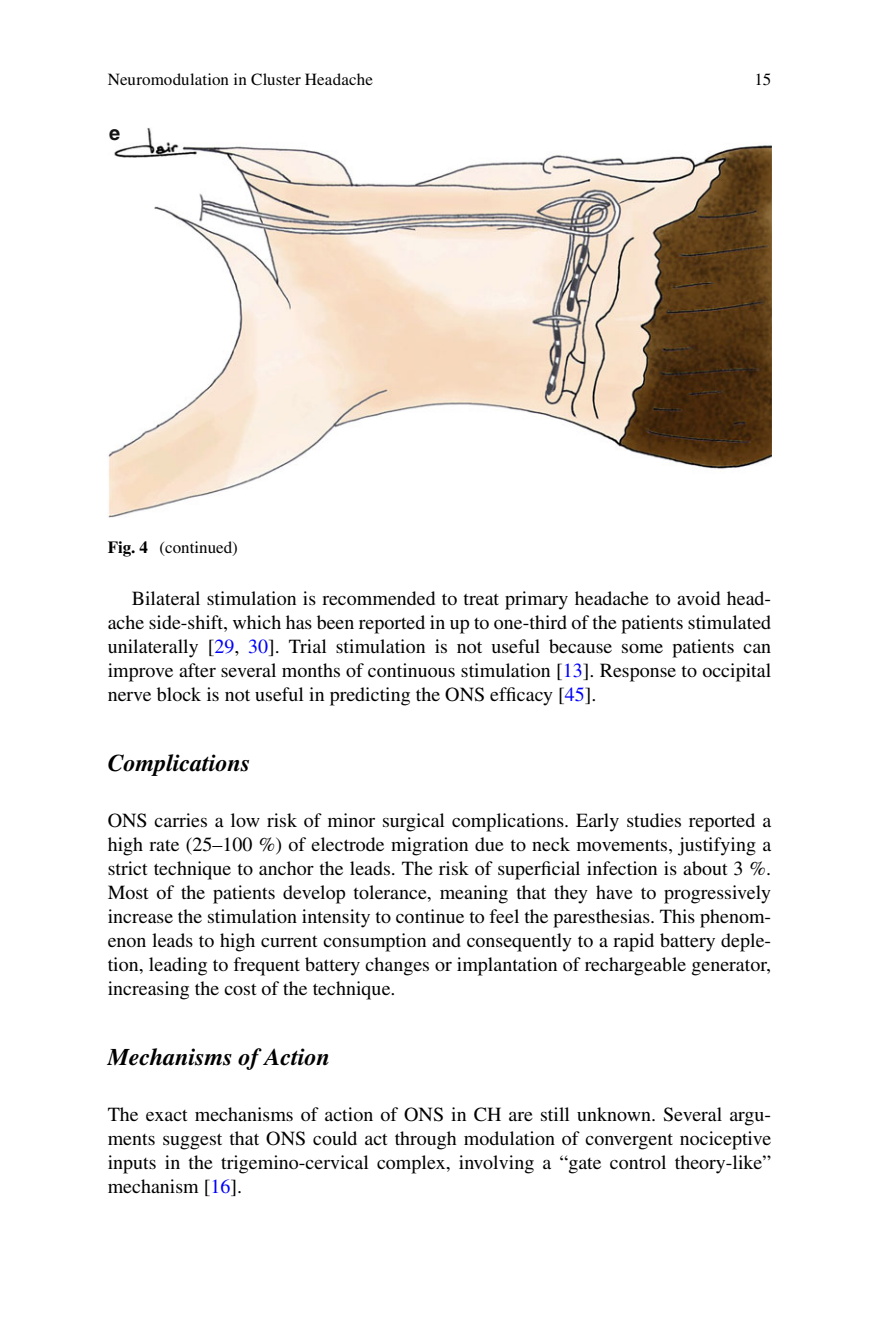
<style>
.page{position:relative;width:879px;height:1333px;background:#fff}
.page>*{position:absolute;margin:0;border:0;box-sizing:border-box;transform-origin:0 0}
.t1{font:italic 700 24px "Tsfwyd Ycmmwt Times";color:#000}
.t2{font:20px/24px "Jhnxkq Gfmchw Times";color:#000;text-align:justify}
.t3{font:700 20px "Mpjncd Kbmmnj Helvetica";color:#131413}
.t4{font:17px "Jhnxkq Gfmchw Times";color:#000}
.s1{font-family:"Vxhdtg Dstlrb Times";font-weight:700}
.s2{color:#0000fa}
</style>
<div class="page">
<img style="left:108px;top:128px;width:663px;height:389px">
<p class="t4" style="left:108px;top:73px;width:267px">Neuromodulation in Cluster Headache</p>
<p class="t3" style="left:109px;top:125px;width:13px">e</p>
<p class="t4" style="left:108px;top:541px;width:132px"><span class="s1">Fig. 4</span> (continued)</p>
<p class="t4" style="left:754px;top:73px;width:18px">15</p>
<p class="t2" style="left:108px;top:588px;width:665px;text-indent:24px">Bilateral stimulation is recommended to treat primary headache to avoid head&shy;ache side-shift, which has been reported in up to one-third of the patients stimulated unilaterally [ <span class="s2">29</span> , <span class="s2">30</span> ]. Trial stimulation is not useful because some patients can improve after several months of continuous stimulation [ <span class="s2">13</span> ]. Response to occipital nerve block is not useful in predicting the ONS efficacy [ <span class="s2">45</span> ].</p>
<p class="t1" style="left:108px;top:754px;width:144px">Complications</p>
<p class="t2" style="left:108px;top:810px;width:665px">ONS carries a low risk of minor surgical complications. Early studies reported a high rate (25–100 %) of electrode migration due to neck movements, justifying a strict technique to anchor the leads. The risk of superficial infection is about 3 %.<br>Most of the patients develop tolerance, meaning that they have to progressively increase the stimulation intensity to continue to feel the paresthesias. This phenom&shy;enon leads to high current consumption and consequently to a rapid battery deple&shy;tion, leading to frequent battery changes or implantation of rechargeable generator, increasing the cost of the technique.</p>
<p class="t1" style="left:108px;top:1048px;width:224px">Mechanisms of Action</p>
<p class="t2" style="left:108px;top:1104px;width:665px">The exact mechanisms of action of ONS in CH are still unknown. Several argu&shy;ments suggest that ONS could act through modulation of convergent nociceptive inputs in the trigemino-cervical complex, involving a “gate control theory-like” mechanism [ <span class="s2">16</span> ].</p>
</div>
